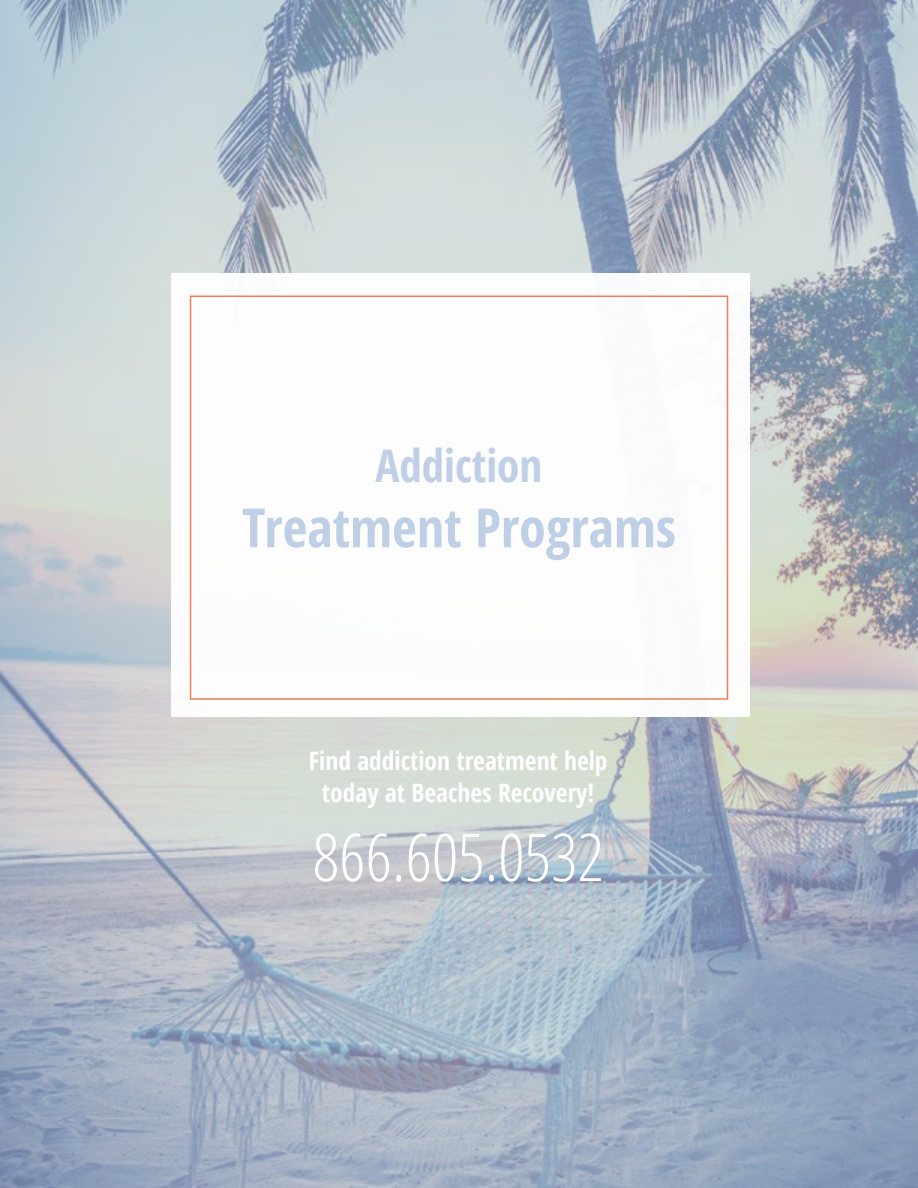
<style>
.page{position:relative;width:918px;height:1188px;background:#fff}
.page>*{position:absolute;margin:0;border:0;box-sizing:border-box;transform-origin:0 0}
.t1{font:300 condensed 66px "Open Sans";color:#fff}
.t2{font:700 condensed 54px "Open Sans";color:#becfe6}
.t3{font:700 condensed 45px "Open Sans";color:#becfe6}
.t4{font:700 condensed 25.5px/32.4px "Open Sans";color:#fff;text-align:center}
</style>
<div class="page">
<img style="left:0;top:0;width:918px;height:1188px">
<div style="left:171px;top:273px;width:579px;height:444px;background:#fff"></div>
<div style="left:190px;top:296px;width:538px;height:404px;border:2px solid #f47e51"></div>
<h3 class="t3" style="left:376px;top:435px;width:168px">Addiction</h3>
<h2 class="t2" style="left:242px;top:490px;width:435px">Treatment Programs</h2>
<p class="t4" style="left:309px;top:743px;width:300px">Find addiction treatment help today at Beaches Recovery!</p>
<h1 class="t1" style="left:313px;top:812px;width:293px">866.605.0532</h1>
</div>
